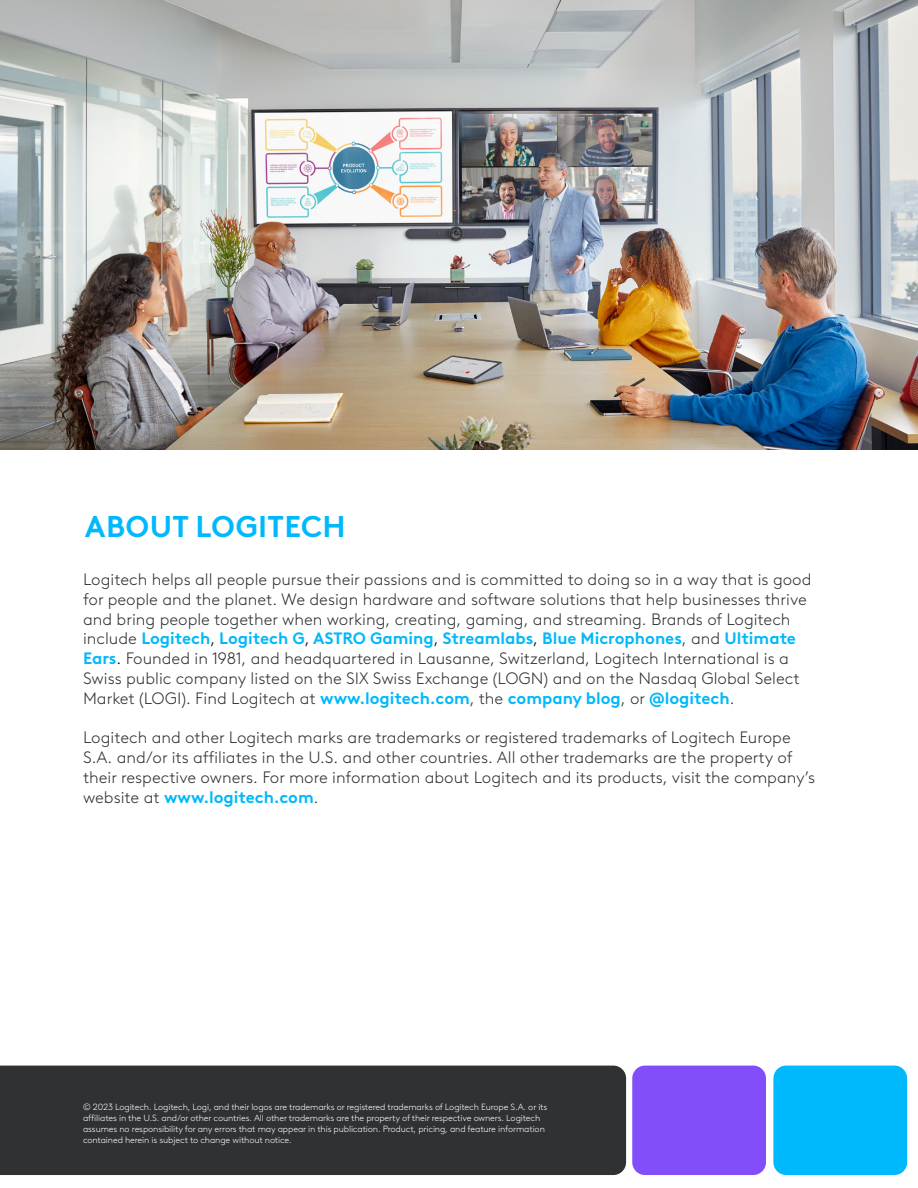
<style>
.page{position:relative;width:918px;height:1188px;background:#fff}
.page>*{position:absolute;margin:0;border:0;box-sizing:border-box;transform-origin:0 0}
.t1{font:700 30px "Brown Logitech Pan";letter-spacing:.01em;color:#00b8fc}
.t2{font:300 16.5px/19.8px "Brown Logitech Pan";color:#2f3132}
.t3{font:300 9px/10.8px "Brown Logitech Pan";letter-spacing:-.015em;color:#fff}
.s1{font-weight:700;color:#00b8fc}
.s2{color:#000}
</style>
<div class="page">
<div style="left:0;top:1066px;width:626px;height:109px;background:#2f3132"></div>
<img style="left:0;top:0;width:918px;height:449px">
<div style="left:632px;top:1066px;width:134px;height:109px;background:#824efa;border-radius:13px"></div>
<div style="left:773px;top:1066px;width:134px;height:109px;background:#00b8fc;border-radius:13px"></div>
<h1 class="t1" style="left:85px;top:503px;width:262px">ABOUT LOGITECH</h1>
<p class="t2" style="left:83px;top:568px;width:730px">Logitech helps all people pursue their passions and is committed to doing so in a way that is good for people and the planet. We design hardware and software solutions that help businesses thrive and bring people together when working, creating, gaming, and streaming. Brands of Logitech include <span class="s1">Logitech</span><span class="s2">,</span> <span class="s1">Logitech G</span><span class="s2">,</span> <span class="s1">ASTRO Gaming</span><span class="s2">,</span> <span class="s1">Streamlabs</span><span class="s2">,</span> <span class="s1">Blue Microphones</span>, and <span class="s1">Ultimate Ears</span><span class="s2">.</span> Founded in 1981, and headquartered in Lausanne, Switzerland, Logitech International is a Swiss public company listed on the SIX Swiss Exchange (LOGN) and on the Nasdaq Global Select Market (LOGI). Find Logitech at <span class="s1">www.logitech.com</span>, the <span class="s1">company blog</span>, or <span class="s1">@logitech</span>.</p>
<p class="t2" style="left:83px;top:727px;width:734px">Logitech and other Logitech marks are trademarks or registered trademarks of Logitech Europe S.A. and/or its affiliates in the U.S. and other countries. All other trademarks are the property of their respective owners. For more information about Logitech and its products, visit the company’s website at <span class="s1">www.logitech.com</span>.</p>
<p class="t3" style="left:83px;top:1101px;width:466px">© 2023 Logitech. Logitech, Logi, and their logos are trademarks or registered trademarks of Logitech Europe S.A. or its affiliates in the U.S. and/or other countries. All other trademarks are the property of their respective owners. Logitech assumes no responsibility for any errors that may appear in this publication. Product, pricing, and feature information contained herein is subject to change without notice.</p>
</div>
